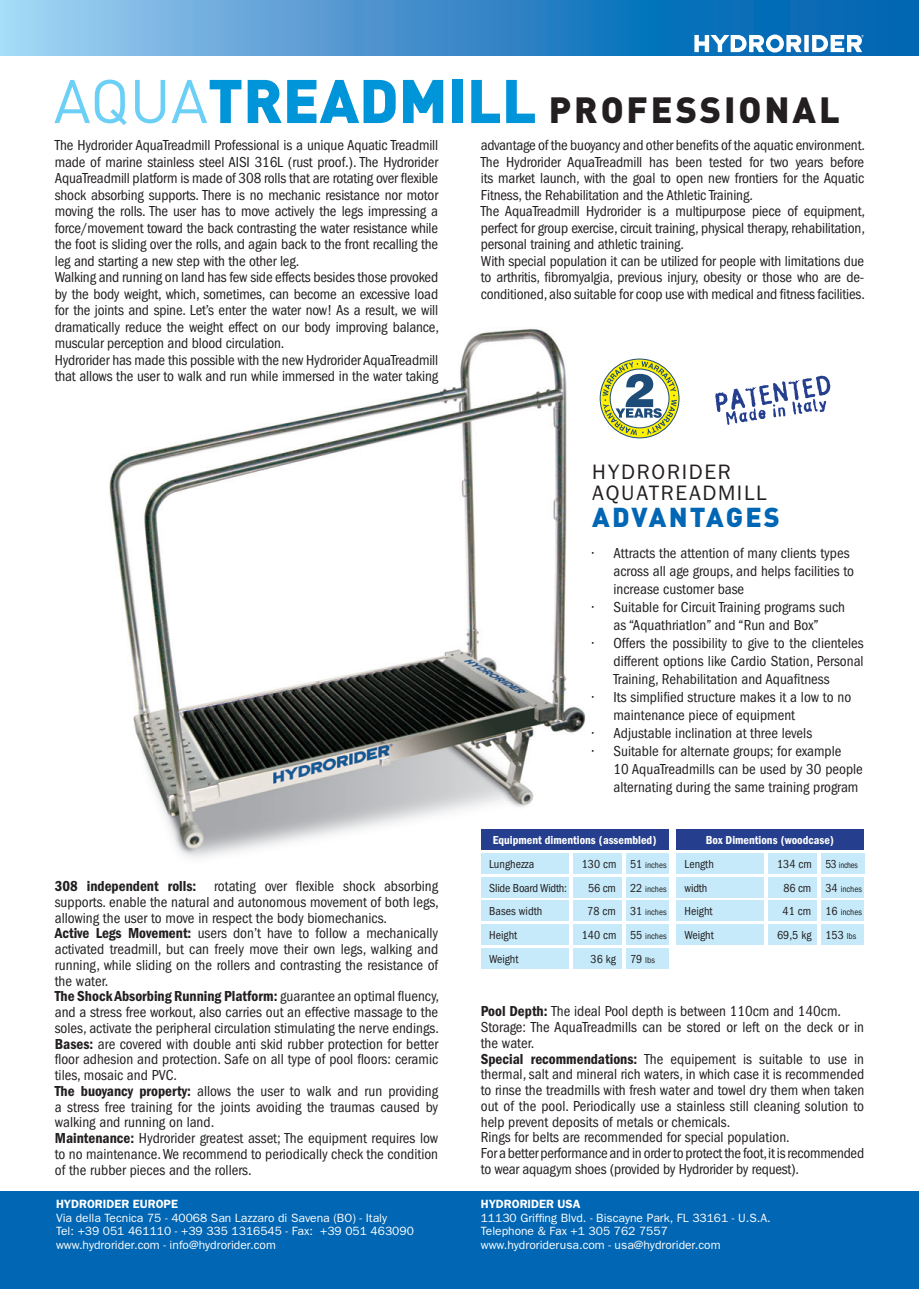
<style>
.page{position:relative;width:919px;height:1289px;background:#fff}
.page>*{position:absolute;margin:0;border:0;box-sizing:border-box;transform-origin:0 0}
.t1{font:900 60.6px "DIN";color:#0095d9}
.t2{font:900 36px "DIN";letter-spacing:.08em;color:#231f20}
.t3{font:900 27px "DIN";letter-spacing:.08em;color:#0166b3}
.t4{font:21px/21px "Franklin Gothic";letter-spacing:.08em;color:#231f20}
.t5{font:condensed 15px/15.8px "Franklin Gothic";letter-spacing:-.01em;color:#231f20}
.t6{font:12px/13.5px "Franklin Gothic";color:#fff}
.t7{font:condensed 12px/23.7px "Franklin Gothic";color:#231f20}
.t8{font:600 condensed 12px "Franklin Gothic";color:#fff}
.t9{font:600 12px "Franklin Gothic";color:#fff}
.t10{font:condensed 9px "Franklin Gothic";color:#231f20}
.t11{font:condensed 9px "Franklin Gothic";color:#231f20;scale:.95 1}
.s1{font-weight:400;color:#6bcff6}
.s2{font-weight:600}
.s3{font-size:12px}
.s4{font-size:9px}
</style>
<div class="page">
<img style="left:109px;top:328px;width:518px;height:556px">
<svg style="left:0;top:0;width:918px;height:55px;background:#4392cd"></svg>
<svg style="left:694px;top:35px;width:107px;height:18px"></svg>
<svg style="left:804px;top:35px;width:4px;height:17px"></svg>
<svg style="left:812px;top:35px;width:51px;height:17px"></svg>
<div style="left:480px;top:829px;width:188px;height:20px;background:#253f8e"></div>
<div style="left:480px;top:853px;width:88px;height:20px;background:#c6eafa"></div>
<div style="left:480px;top:877px;width:88px;height:20px;background:#c6eafa"></div>
<div style="left:480px;top:900px;width:88px;height:21px;background:#c6eafa"></div>
<div style="left:480px;top:924px;width:88px;height:20px;background:#c6eafa"></div>
<div style="left:480px;top:948px;width:88px;height:20px;background:#c6eafa"></div>
<div style="left:573px;top:853px;width:48px;height:20px;background:#c6eafa"></div>
<div style="left:573px;top:877px;width:48px;height:20px;background:#c6eafa"></div>
<div style="left:573px;top:900px;width:48px;height:21px;background:#c6eafa"></div>
<div style="left:573px;top:924px;width:48px;height:20px;background:#c6eafa"></div>
<div style="left:573px;top:948px;width:48px;height:20px;background:#c6eafa"></div>
<div style="left:625px;top:853px;width:43px;height:20px;background:#c6eafa"></div>
<div style="left:625px;top:877px;width:43px;height:20px;background:#c6eafa"></div>
<div style="left:625px;top:900px;width:43px;height:21px;background:#c6eafa"></div>
<div style="left:625px;top:924px;width:43px;height:20px;background:#c6eafa"></div>
<div style="left:625px;top:948px;width:43px;height:20px;background:#c6eafa"></div>
<div style="left:676px;top:829px;width:187px;height:20px;background:#253f8e"></div>
<div style="left:676px;top:853px;width:87px;height:20px;background:#c6eafa"></div>
<div style="left:676px;top:877px;width:87px;height:20px;background:#c6eafa"></div>
<div style="left:676px;top:900px;width:87px;height:21px;background:#c6eafa"></div>
<div style="left:676px;top:924px;width:87px;height:20px;background:#c6eafa"></div>
<div style="left:768px;top:853px;width:49px;height:20px;background:#c6eafa"></div>
<div style="left:768px;top:877px;width:49px;height:20px;background:#c6eafa"></div>
<div style="left:768px;top:900px;width:49px;height:21px;background:#c6eafa"></div>
<div style="left:768px;top:924px;width:49px;height:20px;background:#c6eafa"></div>
<div style="left:821px;top:853px;width:43px;height:20px;background:#c6eafa"></div>
<div style="left:821px;top:877px;width:42px;height:20px;background:#c6eafa"></div>
<div style="left:821px;top:900px;width:42px;height:21px;background:#c6eafa"></div>
<div style="left:821px;top:924px;width:42px;height:20px;background:#c6eafa"></div>
<svg style="left:715px;top:376px;width:115px;height:49px"></svg>
<svg style="left:600px;top:359px;width:79px;height:79px"></svg>
<div style="left:0;top:1191px;width:918px;height:97px;background:#0166b3"></div>
<h1 class="t1" style="left:54px;top:80px;width:484px"><span class="s1">AQUA</span>TREADMILL</h1>
<h2 class="t2" style="left:549px;top:98px;width:292px">PROFESSIONAL</h2>
<p class="t5" style="left:55px;top:138px;width:385px;line-height:16.5px">The Hydrorider AquaTreadmill Professional is a unique Aquatic Treadmill made of marine stainless steel AISI 316L (rust proof.). The Hydrorider AquaTreadmill platform is made of 308 rolls that are rotating over flexible shock absorbing supports. There is no mechanic resistance nor motor moving the rolls. The user has to move actively the legs impressing a force/movement toward the back contrasting the water resistance while the foot is sliding over the rolls, and again back to the front recalling the leg and starting a new step with the other leg.<br>Walking and running on land has few side effects besides those provoked by the body weight, which, sometimes, can become an excessive load for the joints and spine. Let’s enter the water now! As a result, we will dramatically reduce the weight effect on our body improving balance, muscular perception and blood circulation.<br>Hydrorider has made this possible with the new Hydrorider AquaTreadmill that allows the user to walk and run while immersed in the water taking</p>
<p class="t5" style="left:55px;top:879px;width:385px"><span class="s2">308 independent rolls:</span> rotating over flexible shock absorbing supports. enable the natural and autonomous movement of both legs, allowing the user to move in respect the body biomechanics.<br><span class="s2">Active Legs Movement:</span> users don’t have to follow a mechanically activated treadmill, but can freely move their own legs, walking and running, while sliding on the rollers and contrasting the resistance of the water.<br><span class="s2">The Shock Absorbing Running Platform:</span> guarantee an optimal fluency, and a stress free workout, also carries out an effective massage to the soles, activate the peripheral circulation stimulating the nerve endings.<br><span class="s2">Bases:</span> are covered with double anti skid rubber protection for better floor adhesion and protection. Safe on all type of pool floors: ceramic tiles, mosaic and PVC.<br><span class="s2">The buoyancy property:</span> allows the user to walk and run providing a stress free training for the joints avoiding the traumas caused by walking and running on land.<br><span class="s2">Maintenance:</span> Hydrorider greatest asset; The equipment requires low to no maintenance. We recommend to periodically check the condition of the rubber pieces and the rollers.</p>
<p class="t9" style="left:56px;top:1199px;width:123px">HYDRORIDER EUROPE</p>
<p class="t6" style="left:56px;top:1211px;width:359px">Via della Tecnica 75 - 40068 San Lazzaro di Savena (BO) - Italy<br>Tel: +39 051 461110 - +39 335 1316545 - Fax: +39 051 463090 www.hydrorider.com - info@hydrorider.com</p>
<p class="t5" style="left:480px;top:138px;width:385px;line-height:16.5px">advantage of the buoyancy and other benefits of the aquatic environment.<br>The Hydrorider AquaTreadmill has been tested for two years before its market launch, with the goal to open new frontiers for the Aquatic Fitness, the Rehabilitation and the Athletic Training.<br>The AquaTreadmill Hydrorider is a multipurpose piece of equipment, perfect for group exercise, circuit training, physical therapy, rehabilitation, personal training and athletic training.<br>With special population it can be utilized for people with limitations due to arthritis, fibromyalgia, previous injury, obesity or those who are de&shy;conditioned, also suitable for coop use with medical and fitness facilities.</p>
<h3 class="t4" style="left:592px;top:462px;width:176px">HYDRORIDER<br>AQUATREADMILL</h3>
<h3 class="t3" style="left:592px;top:507px;width:189px">ADVANTAGES</h3>
<p class="t5" style="left:613px;top:545px;width:242px;line-height:18px;text-indent:-21px">• Attracts the attention of many clients types across all age groups, and helps facilities to increase customer base</p>
<p class="t5" style="left:592px;top:599px;width:254px;line-height:18px;text-align:center">• Suitable for Circuit Training programs such as “Aquathriatlon” and “Run and Box”</p>
<p class="t5" style="left:613px;top:635px;width:252px;line-height:18px;text-align:justify;text-indent:-21px">• Offers the possibility to give to the clienteles different options like Cardio Station, Personal Training, Rehabilitation and Aquafitness</p>
<p class="t5" style="left:613px;top:689px;width:239px;line-height:18px;text-indent:-21px">• Its simplified structure makes it a low to no maintenance piece of equipment</p>
<p class="t5" style="left:592px;top:726px;width:221px">• Adjustable inclination at three levels</p>
<p class="t5" style="left:613px;top:743px;width:251px;line-height:18px;text-indent:-21px">• Suitable for alternate groups; for example<br>10 AquaTreadmills can be used by 30 people alternating during the same training program</p>
<p class="t8" style="left:492px;top:836px;width:165px">Equipment dimentions (assembled)</p>
<p class="t7" style="left:489px;top:853px;width:79px">Lunghezza<br>Slide Board Width:<br>Bases width<br>Height<br>Weight</p>
<p class="t7" style="left:581px;top:853px;width:36px;text-align:right">130 cm<br>56 cm<br>78 cm<br>140 cm<br>36 kg</p>
<p class="t10" style="left:630px;top:861px;width:38px"><span class="s3">51</span> inches</p>
<p class="t10" style="left:630px;top:885px;width:38px"><span class="s3">22</span> inches</p>
<p class="t10" style="left:630px;top:909px;width:38px"><span class="s3">31</span> inches</p>
<p class="t10" style="left:630px;top:933px;width:38px"><span class="s3">55</span> inches</p>
<p class="t10" style="left:630px;top:956px;width:26px"><span class="s3">79</span> lbs</p>
<p class="t8" style="left:705px;top:836px;width:130px">Box Dimentions (woodcase)</p>
<p class="t7" style="left:684px;top:853px;width:31px">Length width<br>Height<br>Weight</p>
<p class="t7" style="left:777px;top:853px;width:36px;text-align:center">134 cm<br>86 cm<br>41 cm<br>69,5 kg</p>
<p class="t11" style="left:825px;top:861px;width:36px"><span class="s3">53</span> inches</p>
<p class="t10" style="left:825px;top:885px;width:38px"><span class="s3">34</span> inches</p>
<p class="t10" style="left:825px;top:909px;width:38px"><span class="s3">16</span> inches</p>
<p class="t7" style="left:825px;top:924px;width:33px">153 <span class="s4">lbs</span></p>
<p class="t5" style="left:480px;top:1004px;width:385px"><span class="s2">Pool Depth:</span> The ideal Pool depth is between 110cm and 140cm.<br>Storage: The AquaTreadmills can be stored or left on the deck or in the water.<br><span class="s2">Special recommendations:</span> The equipement is suitable to use in thermal, salt and mineral rich waters, in which case it is recommended to rinse the treadmills with fresh water and towel dry them when taken out of the pool. Periodically use a stainless still cleaning solution to help prevent deposits of metals or chemicals.<br>Rings for belts are recommended for special population.<br>For a better performance and in order to protect the foot, it is recommended to wear aquagym shoes (provided by Hydrorider by request).</p>
<p class="t9" style="left:480px;top:1199px;width:101px">HYDRORIDER USA</p>
<p class="t6" style="left:480px;top:1211px;width:291px">11130 Griffing Blvd. - Biscayne Park, FL 33161 - U.S.A.<br>Telephone &amp; Fax +1 305 762 7557 www.hydroriderusa.com - usa@hydrorider.com</p>
</div>
